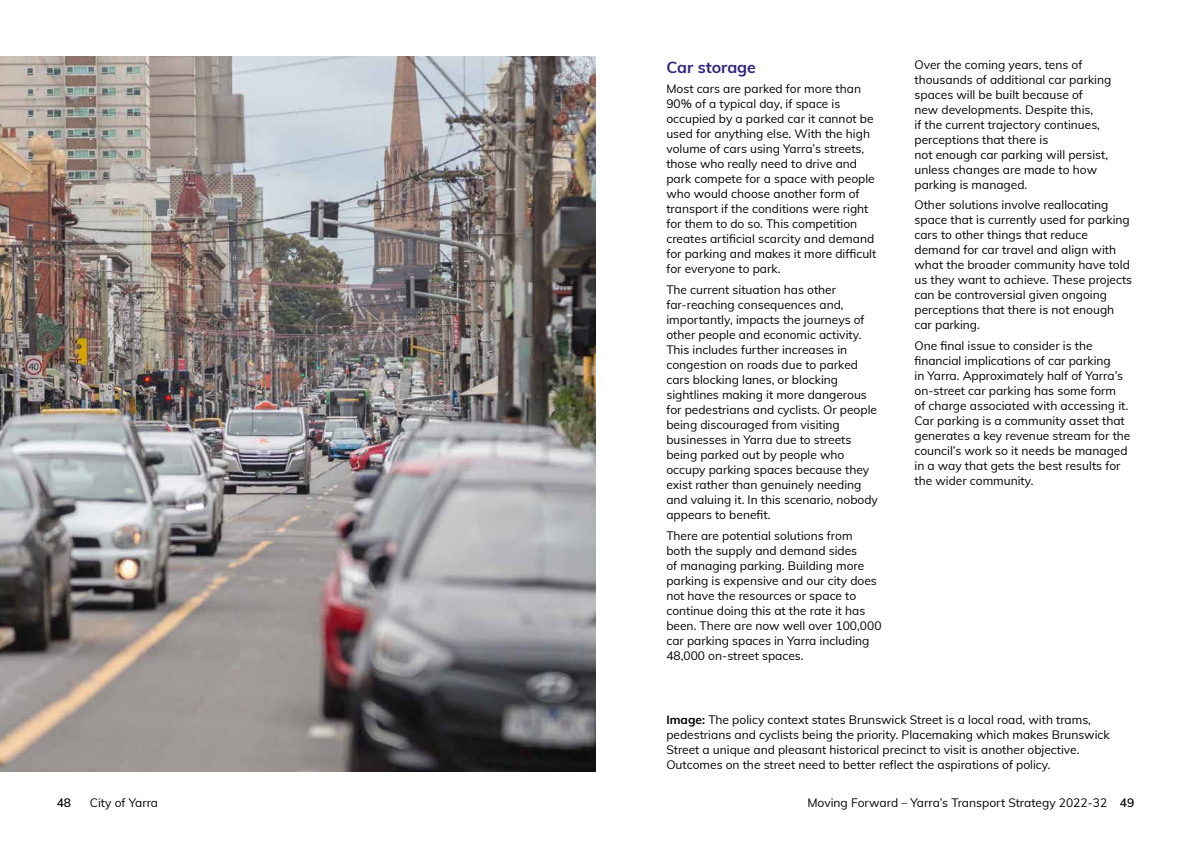
<style>
.page{position:relative;width:1191px;height:842px;background:#fff}
.page>*{position:absolute;margin:0;border:0;box-sizing:border-box;transform-origin:0 0}
.t1{font:700 16px "Muli";color:#2f257f}
.t2{font:12px/15px "Muli";color:#000}
.t3{font:600 12px "Muli";color:#000}
.s1{font-weight:700}
.s2{font-weight:600}
</style>
<div class="page">
<img style="left:0;top:57px;width:595px;height:714px">
<h2 class="t1" style="left:666px;top:55px;width:91px">Car storage</h2>
<p class="t2" style="left:666px;top:81px;width:211px">Most cars are parked for more than 90% of a typical day, if space is occupied by a parked car it cannot be used for anything else. With the high volume of cars using Yarra’s streets, those who really need to drive and park compete for a space with people who would choose another form of transport if the conditions were right for them to do so. This competition creates artificial scarcity and demand for parking and makes it more difficult for everyone to park.</p>
<p class="t2" style="left:666px;top:282px;width:213px">The current situation has other far-reaching consequences and, importantly, impacts the journeys of other people and economic activity.<br>This includes further increases in congestion on roads due to parked cars blocking lanes, or blocking sightlines making it more dangerous for pedestrians and cyclists. Or people being discouraged from visiting businesses in Yarra due to streets being parked out by people who occupy parking spaces because they exist rather than genuinely needing and valuing it. In this scenario, nobody appears to benefit.</p>
<p class="t2" style="left:666px;top:527px;width:217px">There are potential solutions from<br>both the supply and demand sides<br>of managing parking. Building more parking is expensive and our city does not have the resources or space to continue doing this at the rate it has been. There are now well over 100,000 car parking spaces in Yarra including 48,000 on-street spaces.</p>
<p class="t2" style="left:914px;top:56px;width:198px">Over the coming years, tens of thousands of additional car parking spaces will be built because of<br>new developments. Despite this,<br>if the current trajectory continues, perceptions that there is<br>not enough car parking will persist, unless changes are made to how parking is managed.</p>
<p class="t2" style="left:914px;top:197px;width:219px">Other solutions involve reallocating space that is currently used for parking cars to other things that reduce demand for car travel and align with what the broader community have told us they want to achieve. These projects can be controversial given ongoing perceptions that there is not enough car parking.</p>
<p class="t2" style="left:914px;top:338px;width:217px">One final issue to consider is the financial implications of car parking<br>in Yarra. Approximately half of Yarra’s on-street car parking has some form<br>of charge associated with accessing it.<br>Car parking is a community asset that generates a key revenue stream for the council’s work so it needs be managed in a way that gets the best results for the wider community.</p>
<p class="t2" style="left:666px;top:711px;width:445px"><span class="s1">Image:</span> The policy context states Brunswick Street is a local road, with trams, pedestrians and cyclists being the priority. Placemaking which makes Brunswick Street a unique and pleasant historical precinct to visit is another objective.<br>Outcomes on the street need to better reflect the aspirations of policy.</p>
<p class="t3" style="left:57px;top:793px;width:16px">48</p>
<p class="t2" style="left:90px;top:794px;width:70px">City of Yarra</p>
<p class="t2" style="left:807px;top:794px;width:328px">Moving Forward – Yarra’s Transport Strategy 2022-32 <span class="s2">49</span></p>
</div>
